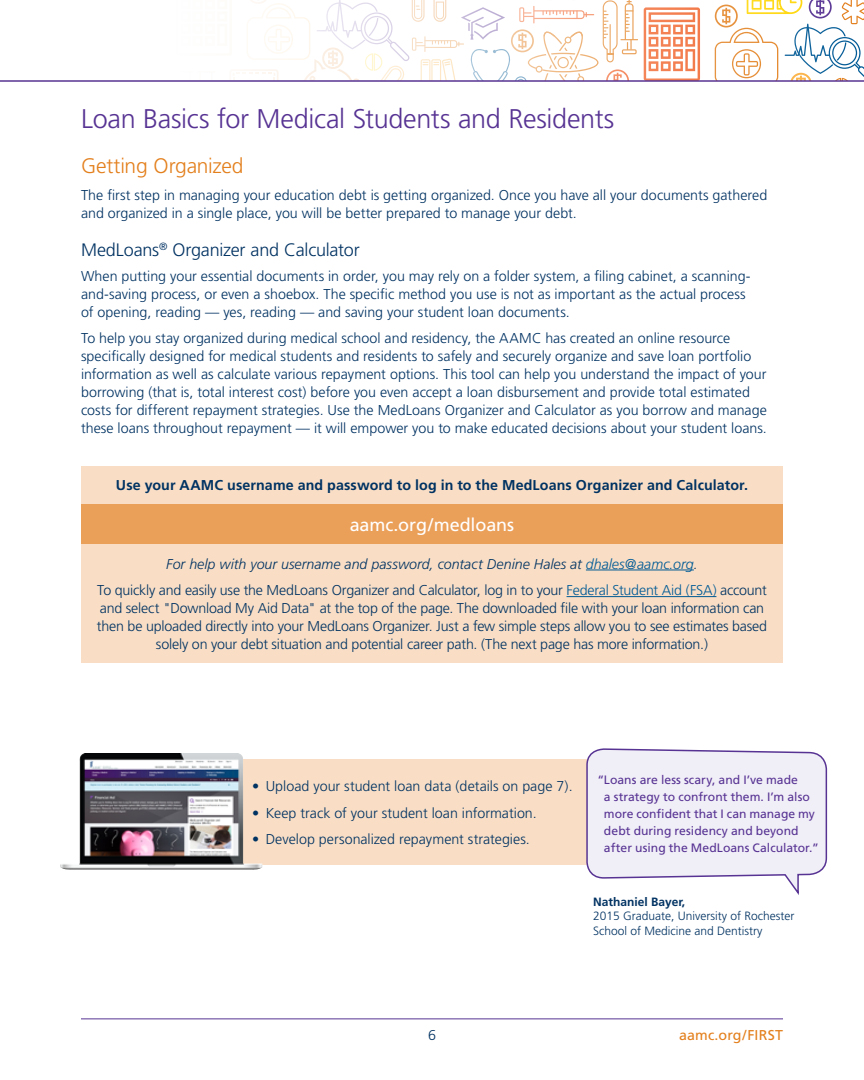
<style>
.page{position:relative;width:864px;height:1080px;background:#fff}
.page>*{position:absolute;margin:0;border:0;box-sizing:border-box;transform-origin:0 0}
.t1{font:300 27px "Frutiger";letter-spacing:-.01em;color:#573393}
.t2{font:300 21px "Frutiger";letter-spacing:-.015em;color:#e37f1c}
.t3{font:300 18px "Frutiger";letter-spacing:-.01em;color:#003262}
.t4{font:18px "Frutiger";letter-spacing:-.005em;color:#fff}
.t5{font:300 14.25px/18px "Frutiger";color:#003262}
.t6{font:700 14.25px "Frutiger";letter-spacing:.01em;color:#003262}
.t7{font:14.25px "Frutiger";letter-spacing:.01em;color:#e37f1c}
.t8{font:12.15px/16.8px "Frutiger";color:#573393}
.t9{font:300 12px/14.4px "Frutiger";color:#003262}
.t10{font:700 12px "Frutiger";color:#003262}
.s1{font-style:italic}
.s2{font-style:italic;color:#005a96}
.s3{color:#005a96}
</style>
<div class="page">
<hr style="left:81px;top:1018px;width:702px;height:1px;background:#573393">
<svg style="left:644px;top:7px;width:56px;height:73px"></svg>
<svg style="left:715px;top:0;width:148px;height:80px"></svg>
<svg style="left:249px;top:0;width:389px;height:80px"></svg>
<hr style="left:0;top:80px;width:864px;height:2px;background:#573393">
<div style="left:239px;top:759px;width:367px;height:106px;background:#f9dec5"></div>
<div style="left:81px;top:466px;width:702px;height:38px;background:#f9dec5"></div>
<div style="left:81px;top:504px;width:702px;height:40px;background:#eba05a"></div>
<div style="left:81px;top:544px;width:702px;height:119px;background:#f9dec5"></div>
<hr style="left:586px;top:570px;width:108px;height:1px;background:#005a96">
<hr style="left:567px;top:596px;width:149px;height:1px;background:#005a96">
<img style="left:60px;top:753px;width:202px;height:117px">
<svg style="left:586px;top:748px;width:242px;height:147px;background:#edeaf4"></svg>
<h1 class="t1" style="left:81px;top:104px;width:535px">Loan Basics for Medical Students and Residents</h1>
<h2 class="t2" style="left:81px;top:154px;width:164px">Getting Organized</h2>
<p class="t5" style="left:81px;top:186px;width:688px">The first step in managing your education debt is getting organized. Once you have all your documents gathered and organized in a single place, you will be better prepared to manage your debt.</p>
<p class="t3" style="left:81px;top:239px;width:280px">MedLoans<sup>®</sup> Organizer and Calculator</p>
<p class="t5" style="left:81px;top:267px;width:671px">When putting your essential documents in order, you may rely on a folder system, a filing cabinet, a scanning&shy;and-saving process, or even a shoebox. The specific method you use is not as important as the actual process of opening, reading — yes, reading — and saving your student loan documents.</p>
<p class="t5" style="left:81px;top:329px;width:687px">To help you stay organized during medical school and residency, the AAMC has created an online resource specifically designed for medical students and residents to safely and securely organize and save loan portfolio information as well as calculate various repayment options. This tool can help you understand the impact of your borrowing (that is, total interest cost) before you even accept a loan disbursement and provide total estimated costs for different repayment strategies. Use the MedLoans Organizer and Calculator as you borrow and manage these loans throughout repayment — it will empower you to make educated decisions about your student loans.</p>
<p class="t6" style="left:116px;top:477px;width:634px">Use your AAMC username and password to log in to the MedLoans Organizer and Calculator.</p>
<p class="t4" style="left:350px;top:514px;width:166px">aamc.org/medloans</p>
<p class="t5" style="left:97px;top:550px;width:671px;line-height:26.7px;text-align:center"><span class="s1">For help with your username and password, contact Denine Hales at</span> <span class="s2">dhales@aamc.org</span><span class="s1">.<br></span>To quickly and easily use the MedLoans Organizer and Calculator, log in to your <span class="s3">Federal Student Aid (FSA)</span> account</p>
<p class="t5" style="left:97px;top:599px;width:672px;text-align:center">and select "Download My Aid Data" at the top of the page. The downloaded file with your loan information can then be uploaded directly into your MedLoans Organizer. Just a few simple steps allow you to see estimates based solely on your debt situation and potential career path. (The next page has more information.)</p>
<p class="t5" style="left:252px;top:777px;width:322px">• Upload your student loan data (details on page 7).</p>
<p class="t5" style="left:252px;top:804px;width:286px">• Keep track of your student loan information.</p>
<p class="t5" style="left:252px;top:830px;width:279px">• Develop personalized repayment strategies.</p>
<p class="t8" style="left:604px;top:772px;width:216px;text-indent:-7px">“Loans are less scary, and I’ve made<br>a strategy to confront them. I’m also more confident that I can manage my debt during residency and beyond after using the MedLoans Calculator.”</p>
<p class="t10" style="left:593px;top:895px;width:94px">Nathaniel Bayer,</p>
<p class="t9" style="left:593px;top:909px;width:203px">2015 Graduate, University of Rochester<br>School of Medicine and Dentistry</p>
<p class="t5" style="left:428px;top:1026px;width:9px">6</p>
<p class="t7" style="left:679px;top:1026px;width:105px">aamc.org/FIRST</p>
</div>
